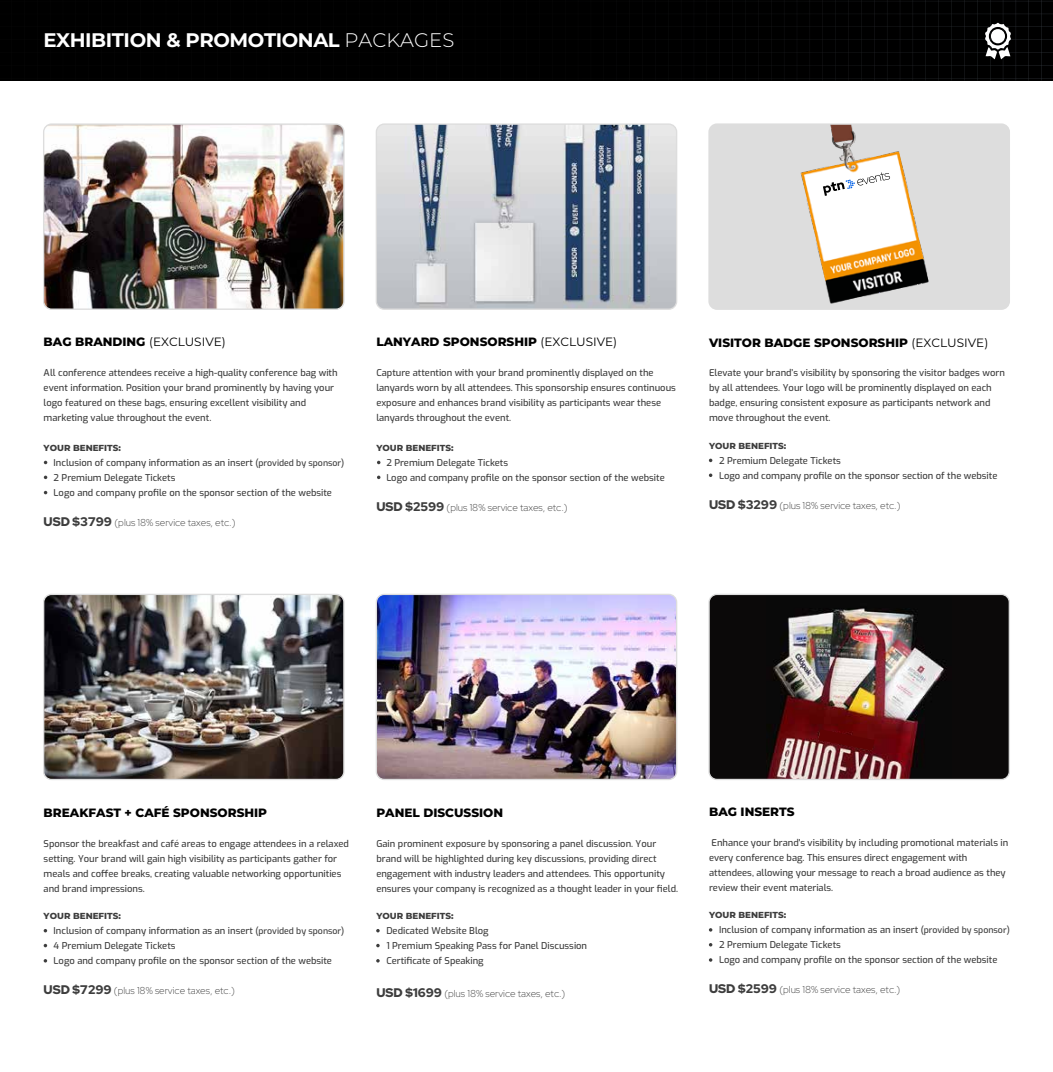
<style>
.page{position:relative;width:1053px;height:1072px;background:#fff}
.page>*{position:absolute;margin:0;border:0;box-sizing:border-box;transform-origin:0 0}
.t1{font:700 19.62px "Montserrat";letter-spacing:-.02em;color:#fff}
.t2{font:800 12px "Montserrat";color:#000}
.t3{font:300 10px "Red Hat Display";color:#3d3d3d}
.t4{font:500 9.38px/15px "Exo";color:#3d3d3d}
.t5{font:800 8.75px "Montserrat";color:#3d3d3d}
.s1{font-weight:300}
.s2{font-weight:400}
.s3{font-size:8.75px}
.s4{font-weight:900;font-size:12.5px}
</style>
<div class="page">
<div style="left:0;top:0;width:1041px;height:80px;background:#000"></div>
<svg style="left:984px;top:23px;width:26px;height:36px"></svg>
<div style="left:990px;top:29px;width:14px;height:14px;background:#fff;border-radius:50%"></div>
<img style="left:45px;top:125px;width:299px;height:183px">
<img style="left:377px;top:125px;width:298px;height:183px">
<div style="left:375px;top:123px;width:302px;height:187px;border:1px solid #ddd;border-radius:8px"></div>
<div style="left:43px;top:123px;width:301px;height:187px;border:1px solid #ddd;border-radius:8px"></div>
<div style="left:708px;top:124px;width:300px;height:185px;background:#ddd;border-radius:8px"></div>
<img style="left:800px;top:125px;width:129px;height:179px">
<svg style="left:822px;top:166px;width:67px;height:44px"></svg>
<div style="left:708px;top:123px;width:301px;height:187px;border:1px solid #ddd;border-radius:8px"></div>
<svg style="left:708px;top:473px;width:4px;height:4px"></svg>
<img style="left:45px;top:594px;width:299px;height:184px">
<div style="left:43px;top:594px;width:301px;height:186px;border:1px solid #ddd;border-radius:8px"></div>
<img style="left:377px;top:594px;width:298px;height:184px">
<div style="left:375px;top:594px;width:302px;height:186px;border:1px solid #ddd;border-radius:8px"></div>
<div style="left:710px;top:594px;width:298px;height:185px;background:#0b0909"></div>
<img style="left:766px;top:596px;width:185px;height:182px">
<div style="left:708px;top:594px;width:301px;height:186px;border:1px solid #ddd;border-radius:8px"></div>
<svg style="left:818px;top:729px;width:56px;height:22px"></svg>
<svg style="left:708px;top:928px;width:4px;height:4px"></svg>
<svg style="left:709px;top:958px;width:3px;height:4px"></svg>
<h1 class="t1" style="left:43px;top:26px;width:412px">EXHIBITION &amp; PROMOTIONAL <span class="s1">PACKAGES</span></h1>
<p class="t2" style="left:44px;top:333px;width:183px">BAG BRANDING <span class="s2">(EXCLUSIVE)</span></p>
<p class="t4" style="left:44px;top:364px;width:295px">All conference attendees receive a high-quality conference bag with event information. Position your brand prominently by having your logo featured on these bags, ensuring excellent visibility and marketing value throughout the event.</p>
<p class="t5" style="left:44px;top:441px;width:79px">YOUR BENEFITS:</p>
<p class="t4" style="left:54px;top:454px;width:292px">Inclusion of company information as an insert <span class="s3">(provided by sponsor)<br></span>2 Premium Delegate Tickets<br>Logo and company profile on the sponsor section of the website</p>
<p class="t3" style="left:44px;top:515px;width:193px"><span class="s4">USD $3799</span> (plus 18% service taxes, etc.)</p>
<p class="t2" style="left:376px;top:333px;width:242px">LANYARD SPONSORSHIP <span class="s2">(EXCLUSIVE)</span></p>
<p class="t4" style="left:376px;top:364px;width:301px">Capture attention with your brand prominently displayed on the lanyards worn by all attendees. This sponsorship ensures continuous exposure and enhances brand visibility as participants wear these lanyards throughout the event.</p>
<p class="t5" style="left:376px;top:441px;width:79px">YOUR BENEFITS:</p>
<p class="t4" style="left:386px;top:454px;width:280px">2 Premium Delegate Tickets<br>Logo and company profile on the sponsor section of the website</p>
<p class="t3" style="left:376px;top:500px;width:193px"><span class="s4">USD $2599</span> (plus 18% service taxes, etc.)</p>
<p class="t2" style="left:708px;top:334px;width:280px">VISITOR BADGE SPONSORSHIP <span class="s2">(EXCLUSIVE)</span></p>
<p class="t4" style="left:708px;top:365px;width:297px">Elevate your brand’s visibility by sponsoring the visitor badges worn by all attendees. Your logo will be prominently displayed on each badge, ensuring consistent exposure as participants network and move throughout the event.</p>
<p class="t5" style="left:708px;top:439px;width:79px">YOUR BENEFITS:</p>
<p class="t4" style="left:718px;top:452px;width:280px">2 Premium Delegate Tickets<br>Logo and company profile on the sponsor section of the website</p>
<p class="t3" style="left:708px;top:499px;width:193px"><span class="s4">USD $3299</span> (plus 18% service taxes, etc.)</p>
<p class="t2" style="left:44px;top:804px;width:225px">BREAKFAST + CAFÉ SPONSORSHIP</p>
<p class="t4" style="left:44px;top:835px;width:307px">Sponsor the breakfast and café areas to engage attendees in a relaxed setting. Your brand will gain high visibility as participants gather for meals and coffee breaks, creating valuable networking opportunities and brand impressions.</p>
<p class="t5" style="left:44px;top:909px;width:79px">YOUR BENEFITS:</p>
<p class="t4" style="left:54px;top:923px;width:292px">Inclusion of company information as an insert <span class="s3">(provided by sponsor)<br></span>4 Premium Delegate Tickets<br>Logo and company profile on the sponsor section of the website</p>
<p class="t3" style="left:44px;top:984px;width:193px"><span class="s4">USD $7299</span> (plus 18% service taxes, etc.)</p>
<p class="t2" style="left:376px;top:804px;width:128px">PANEL DISCUSSION</p>
<p class="t4" style="left:376px;top:835px;width:303px">Gain prominent exposure by sponsoring a panel discussion. Your brand will be highlighted during key discussions, providing direct engagement with industry leaders and attendees. This opportunity ensures your company is recognized as a thought leader in your field.</p>
<p class="t5" style="left:376px;top:909px;width:79px">YOUR BENEFITS:</p>
<p class="t4" style="left:386px;top:923px;width:202px">Dedicated Website Blog<br>1 Premium Speaking Pass for Panel Discussion<br>Certificate of Speaking</p>
<p class="t3" style="left:376px;top:986px;width:190px"><span class="s4">USD $1699</span> (plus 18% service taxes, etc.)</p>
<p class="t2" style="left:708px;top:803px;width:87px">BAG INSERTS</p>
<p class="t4" style="left:708px;top:834px;width:301px">Enhance your brand's visibility by including promotional materials in every conference bag. This ensures direct engagement with attendees, allowing your message to reach a broad audience as they review their event materials.</p>
<p class="t5" style="left:708px;top:909px;width:79px">YOUR BENEFITS:</p>
<p class="t4" style="left:718px;top:922px;width:292px">Inclusion of company information as an insert <span class="s3">(provided by sponsor)<br></span>2 Premium Delegate Tickets<br>Logo and company profile on the sponsor section of the website</p>
<p class="t3" style="left:708px;top:983px;width:193px"><span class="s4">USD $2599</span> (plus 18% service taxes, etc.)</p>
</div>
